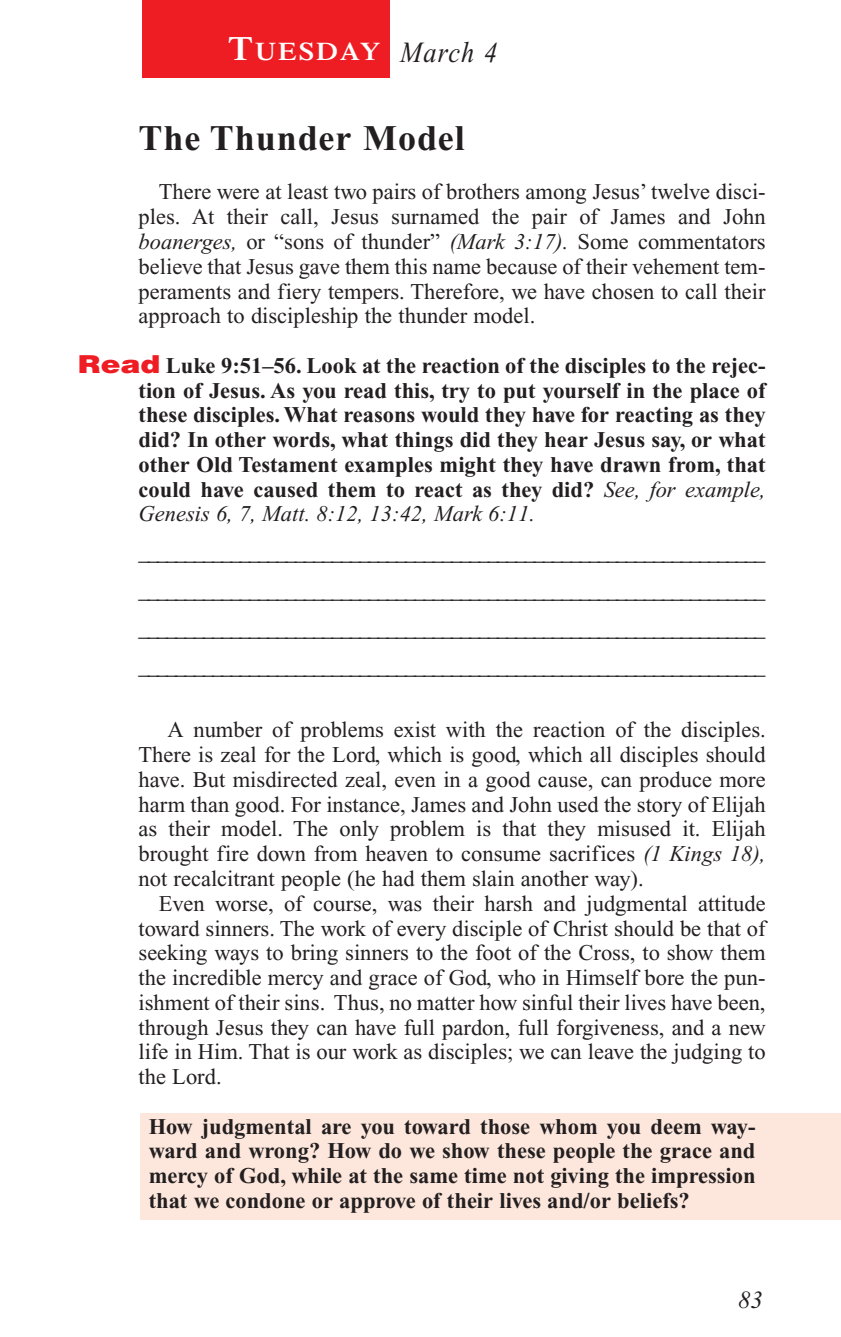
<style>
.page{position:relative;width:841px;height:1337px;background:#fff}
.page>*{position:absolute;margin:0;border:0;box-sizing:border-box;transform-origin:0 0}
.t1{font:700 36px "Times New Roman";letter-spacing:.025em;color:#231f20}
.t2{font:600 25.2px "Times";letter-spacing:.065em;color:#fff;scale:1.1 1}
.t3{font:italic 24.75px "Times New Roman";color:#231f20}
.t4{font:22.5px/24.8px "Times New Roman";color:#231f20;text-align:justify}
.t5{font:700 22.5px/24.8px "Times New Roman";color:#231f20;text-align:justify}
.s1{font-size:33.75px}
.s2{font-family:"Times New Roman";font-weight:400;font-style:italic;font-size:29.25px;color:#231f20}
.s3{font-style:italic}
.s4{font-family:"Helvetica";font-weight:900;font-size:24.75px;color:#ee1d23}
.s5{font-weight:400;font-style:italic}
</style>
<div class="page">
<div style="left:140px;top:1113px;width:700px;height:106px;background:#fde7dc"></div>
<div style="left:142px;top:0;width:247px;height:78px;background:#ee1d23"></div>
<p class="t2" style="left:228px;top:42px;width:246px"><span class="s1">T</span>UESDAY <span class="s2">March 4</span></p>
<h1 class="t1" style="left:138px;top:126px;width:328px">The Thunder Model</h1>
<p class="t4" style="left:138px;top:182px;width:628px;text-indent:20px">There were at least two pairs of brothers among Jesus’ twelve disci&shy;ples. At their call, Jesus surnamed the pair of James and John <span class="s3">boanerges,</span> or “sons of thunder” <span class="s3">(Mark 3:17).</span> Some commentators believe that Jesus gave them this name because of their vehement tem&shy;peraments and fiery tempers. Therefore, we have chosen to call their approach to discipleship the thunder model.</p>
<p class="t5" style="left:138px;top:355px;width:628px;text-indent:-61px"><span class="s4">Read</span> Luke 9:51–56. Look at the reaction of the disciples to the rejec&shy;tion of Jesus. As you read this, try to put yourself in the place of these disciples. What reasons would they have for reacting as they did? In other words, what things did they hear Jesus say, or what other Old Testament examples might they have drawn from, that could have caused them to react as they did? <span class="s5">See, for example, Genesis 6, 7, Matt. 8:12, 13:42, Mark 6:11.</span></p>
<p class="t4" style="left:138px;top:535px;width:628px;line-height:38.2px">____________________________________________________________________ ____________________________________________________________________ ____________________________________________________________________ ____________________________________________________________________</p>
<p class="t4" style="left:138px;top:719px;width:628px;text-indent:29px">A number of problems exist with the reaction of the disciples.<br>There is zeal for the Lord, which is good, which all disciples should have. But misdirected zeal, even in a good cause, can produce more harm than good. For instance, James and John used the story of Elijah as their model. The only problem is that they misused it. Elijah brought fire down from heaven to consume sacrifices <span class="s3">(1 Kings 18), </span>not recalcitrant people (he had them slain another way).</p>
<p class="t4" style="left:138px;top:893px;width:628px;text-indent:20px">Even worse, of course, was their harsh and judgmental attitude toward sinners. The work of every disciple of Christ should be that of seeking ways to bring sinners to the foot of the Cross, to show them the incredible mercy and grace of God, who in Himself bore the pun&shy;ishment of their sins. Thus, no matter how sinful their lives have been, through Jesus they can have full pardon, full forgiveness, and a new life in Him. That is our work as disciples; we can leave the judging to the Lord.</p>
<p class="t5" style="left:149px;top:1116px;width:608px">How judgmental are you toward those whom you deem way&shy;ward and wrong? How do we show these people the grace and mercy of God, while at the same time not giving the impression that we condone or approve of their lives and/or beliefs?</p>
<p class="t3" style="left:738px;top:1290px;width:26px">83</p>
</div>
